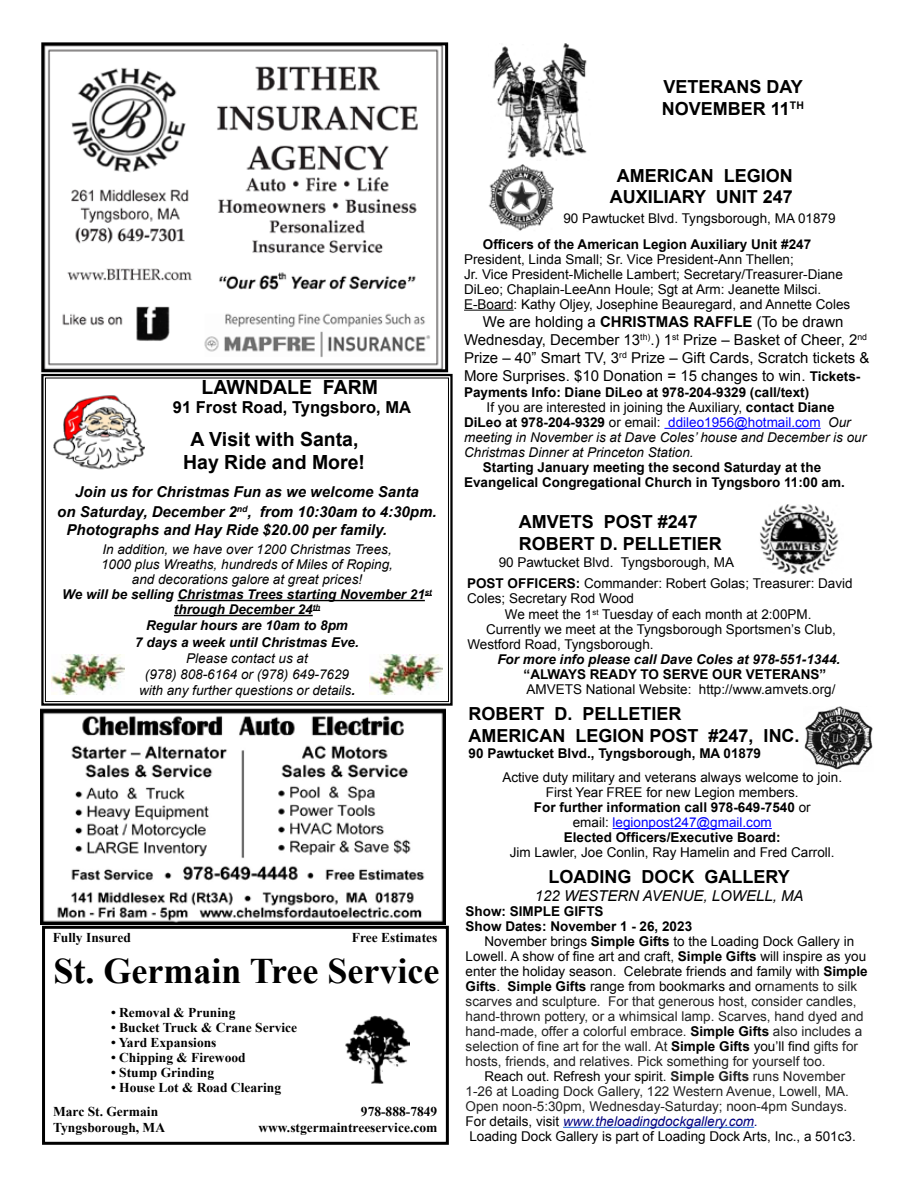
<style>
.page{position:relative;width:918px;height:1188px;background:#fff}
.page>*{position:absolute;margin:0;border:0;box-sizing:border-box;transform-origin:0 0}
.t1{font:700 36px "Times New Roman";color:#000}
.t2{font:700 19.5px/23.4px "Arial";color:#000;text-align:center}
.t3{font:700 18px/21.6px "Arial";color:#000;text-align:center}
.t4{font:700 16.5px "Arial";color:#000}
.t5{font:15px/18px "Arial";color:#000}
.t6{font:italic 700 15px/19.5px "Arial";color:#000;text-align:center}
.t7{font:italic 15px "Arial";color:#000}
.t8{font:13.5px/15px "Arial";color:#000}
.t9{font:italic 13.5px/15.6px "Arial";color:#000;text-align:center}
.t10{font:13.5px "Arial";color:#222}
.t11{font:700 13.5px/16.2px "Times New Roman";color:#000;text-align:right}
.t12{font:700 13.5px "Arial";color:#000}
.t13{font:13.5px "Arial";color:#00f}
.t14{font:italic 13.5px "Arial";color:#00007f}
.t15{font:italic 700 13.5px "Arial";color:#000}
.s1{font-weight:700}
.s2{font-weight:700;font-size:13.5px}
.s3{font-weight:700;color:#000}
.s4{color:#000}
.s5{font-style:italic;color:#000}
.s6{color:#00f}
.s7{color:#222}
.s8{font-weight:700;color:#222}
.s9{font-style:normal;color:#000}
</style>
<div class="page">
<img style="left:41px;top:709px;width:405px;height:215px">
<img style="left:45px;top:46px;width:398px;height:322px">
<div style="left:41px;top:42px;width:407px;height:330px;border:3px solid #000"></div>
<svg style="left:41px;top:373px;width:412px;height:333px"></svg>
<div style="left:45px;top:378px;width:404px;height:324px;border:1px solid #000"></div>
<hr style="left:178px;top:600px;width:247px;height:1px;background:#000">
<hr style="left:174px;top:615px;width:139px;height:1px;background:#000">
<img style="left:52px;top:393px;width:93px;height:79px">
<img style="left:52px;top:654px;width:72px;height:40px">
<img style="left:369px;top:655px;width:73px;height:40px">
<div style="left:42px;top:926px;width:407px;height:219px;border:3px solid #000"></div>
<img style="left:345px;top:1015px;width:64px;height:69px">
<hr style="left:563px;top:1127px;width:191px;height:1px;background:#15c">
<img style="left:760px;top:504px;width:79px;height:70px">
<img style="left:488px;top:164px;width:66px;height:67px">
<hr style="left:464px;top:310px;width:50px;height:1px;background:#000">
<hr style="left:664px;top:428px;width:157px;height:1px;background:#00f">
<img style="left:804px;top:707px;width:69px;height:63px">
<hr style="left:613px;top:828px;width:159px;height:1px;background:#00f">
<img style="left:492px;top:44px;width:95px;height:115px">
<p class="t2" style="left:202px;top:376px;width:25px">Lawndale</p>
<p class="t2" style="left:323px;top:376px;width:27px">Farm</p>
<p class="t4" style="left:173px;top:397px;width:240px">91 Frost Road, Tyngsboro, MA</p>
<p class="t2" style="left:183px;top:428px;width:184px">A Visit with Santa,<br>Hay Ride and More!</p>
<p class="t6" style="left:57px;top:483px;width:381px">Join us for Christmas Fun as we welcome Santa<br>on Saturday, December 2<sup>nd</sup>, from 10:30am to 4:30pm.</p>
<p class="t6" style="left:67px;top:521px;width:322px">Photographs and Hay Ride $20.00 per family.</p>
<p class="t9" style="left:62px;top:542px;width:371px">In addition, we have over 1200 Christmas Trees,<br>1000 plus Wreaths, hundreds of Miles of Roping,<br>and decorations galore at great prices!<br><span class="s1">We will be selling Christmas Trees starting November 21</span><sup>st </sup><span class="s1">through December 24</span><sup>th<br></sup><span class="s1">Regular hours are 10am to 8pm<br>7 days a week until Christmas Eve.<br></span>Please contact us at<br>(978) 808-6164 or (978) 649-7629<br>with any further questions or details<span class="s1">.</span></p>
<p class="t11" style="left:352px;top:929px;width:87px">Free Estimates</p>
<p class="t1" style="left:54px;top:946px;width:387px">St. Germain Tree Service</p>
<p class="t11" style="left:53px;top:929px;width:80px">Fully Insured</p>
<p class="t11" style="left:111px;top:1004px;width:126px">• Removal &amp; Pruning</p>
<p class="t11" style="left:111px;top:1019px;width:188px">• Bucket Truck &amp; Crane Service</p>
<p class="t11" style="left:111px;top:1034px;width:107px">• Yard Expansions</p>
<p class="t11" style="left:111px;top:1049px;width:136px">• Chipping &amp; Firewood</p>
<p class="t11" style="left:111px;top:1064px;width:105px">• Stump Grinding</p>
<p class="t11" style="left:111px;top:1079px;width:172px">• House Lot &amp; Road Clearing</p>
<p class="t11" style="left:53px;top:1103px;width:114px;text-align:left">Marc St. Germain<br>Tyngsborough, MA</p>
<p class="t11" style="left:258px;top:1103px;width:180px">978-888-7849 www.stgermaintreeservice.com</p>
<p class="t3" style="left:662px;top:77px;width:144px;text-align:left">VETERANS DAY<br>NOVEMBER 11<sup>TH</sup></p>
<p class="t3" style="left:610px;top:165px;width:185px">AMERICAN LEGION<br>AUXILIARY UNIT 247</p>
<p class="t8" style="left:464px;top:237px;width:388px;text-indent:19px"><span class="s1">Officers of the American Legion Auxiliary Unit #247<br></span>President, Linda Small; Sr. Vice President-Ann Thellen;<br>Jr. Vice President-Michelle Lambert; Secretary/Treasurer-Diane DiLeo; Chaplain-LeeAnn Houle; Sgt at Arm: Jeanette Milsci.<br>E-Board: Kathy Oljey, Josephine Beauregard, and Annette Coles</p>
<p class="t5" style="left:464px;top:313px;width:407px;text-indent:19px">We are holding a <span class="s1">CHRISTMAS RAFFLE</span> (To be drawn Wednesday, December 13<sup>th)</sup>.) 1<sup>st</sup> Prize – Basket of Cheer, 2<sup>nd </sup>Prize – 40” Smart TV, 3<sup>rd</sup> Prize – Gift Cards, Scratch tickets &amp; More Surprises. $10 Donation = 15 changes to win. <span class="s2">Tickets-</span></p>
<p class="t12" style="left:464px;top:383px;width:347px">Payments Info: Diane DiLeo at 978-204-9329 (call/text)</p>
<p class="t8" style="left:487px;top:400px;width:349px">If you are interested in joining the Auxiliary, <span class="s1">contact Diane</span></p>
<p class="t13" style="left:464px;top:413px;width:388px"><span class="s3">DiLeo at 978-204-9329</span> <span class="s4">or email:</span> ddileo1956@hotmail.com <span class="s5">Our</span></p>
<p class="t9" style="left:464px;top:430px;width:404px">meeting in November is at Dave Coles’ house and December is our</p>
<p class="t9" style="left:464px;top:445px;width:231px">Christmas Dinner at Princeton Station.</p>
<p class="t12" style="left:483px;top:458px;width:340px">Starting January meeting the second Saturday at the</p>
<p class="t12" style="left:464px;top:473px;width:382px">Evangelical Congregational Church in Tyngsboro 11:00 am.</p>
<p class="t8" style="left:563px;top:211px;width:274px">90 Pawtucket Blvd. Tyngsborough, MA 01879</p>
<p class="t3" style="left:519px;top:512px;width:108px">AMVETS Post</p>
<p class="t3" style="left:658px;top:512px;width:42px">#247</p>
<p class="t3" style="left:519px;top:533px;width:25px">Robert</p>
<p class="t3" style="left:600px;top:533px;width:47px">D. Pelletier</p>
<p class="t12" style="left:467px;top:574px;width:61px">POST Officers</p>
<p class="t8" style="left:576px;top:576px;width:278px"><span class="s1">:</span> Commander: Robert Golas; Treasurer: David</p>
<p class="t8" style="left:467px;top:591px;width:169px">Coles; Secretary Rod Wood</p>
<p class="t8" style="left:505px;top:607px;width:308px">We meet the 1<sup>st</sup> Tuesday of each month at 2:00PM.</p>
<p class="t8" style="left:486px;top:622px;width:351px">Currently we meet at the Tyngsborough Sportsmen’s Club,</p>
<p class="t8" style="left:467px;top:637px;width:188px">Westford Road, Tyngsborough.</p>
<p class="t15" style="left:497px;top:651px;width:344px">For more info please call Dave Coles at 978-551-1344.</p>
<p class="t8" style="left:499px;top:555px;width:237px">90 Pawtucket Blvd. Tyngsborough, MA</p>
<p class="t8" style="left:524px;top:667px;width:313px"><span class="s1">“ALWAYS READY TO SERVE OUR VETERANS”<br></span>AMVETS National Website: http://www.amvets.org/</p>
<p class="t3" style="left:469px;top:703px;width:24px">Robert</p>
<p class="t3" style="left:555px;top:703px;width:52px">D. Pelletier</p>
<p class="t3" style="left:469px;top:725px;width:24px">American</p>
<p class="t3" style="left:576px;top:725px;width:22px">Legion</p>
<p class="t3" style="left:650px;top:725px;width:22px">Post</p>
<p class="t3" style="left:709px;top:725px;width:93px">#247, Inc .</p>
<p class="t8" style="left:502px;top:741px;width:341px;line-height:24px;text-indent:-34px"><span class="s1">90 Pawtucket Blvd., -Tyngsborough, MA 01879<br></span>Active duty military and veterans always welcome to join.</p>
<p class="t8" style="left:510px;top:785px;width:326px;text-align:center">First Year FREE for new Legion members.<br><span class="s1">For further information call 978-649-7540</span> or<br>email: <span class="s6">legionpost247@gmail.com<br></span><span class="s1">Elected Officers/Executive Board:<br></span>Jim Lawler, Joe Conlin, Ray Hamelin and Fred Carroll.</p>
<p class="t3" style="left:548px;top:866px;width:243px">LOADING DOCK GALLERY</p>
<p class="t7" style="left:535px;top:886px;width:270px">122 WESTERN AVENUE, LOWELL, MA</p>
<p class="t12" style="left:466px;top:902px;width:61px">Show: Simple</p>
<p class="t12" style="left:564px;top:902px;width:19px">Gifts</p>
<p class="t12" style="left:466px;top:917px;width:228px">Show Dates: November 1 - 26, 2023</p>
<p class="t8" style="left:484px;top:934px;width:371px">November brings <span class="s1">Simple Gifts</span> to the Loading Dock Gallery in</p>
<p class="t8" style="left:466px;top:949px;width:402px">Lowell. A show of fine art and craft, <span class="s1">Simple Gifts</span> will inspire as you</p>
<p class="t8" style="left:466px;top:964px;width:404px">enter the holiday season. Celebrate friends and family with <span class="s1">Simple</span></p>
<p class="t8" style="left:466px;top:979px;width:393px"><span class="s1">Gifts</span>. <span class="s1">Simple Gifts</span> range from bookmarks and or<span class="s7">naments to silk</span></p>
<p class="t10" style="left:466px;top:992px;width:392px">scarves and sculpture. For that generous host, consider candles,</p>
<p class="t10" style="left:466px;top:1007px;width:400px">hand-thrown pottery, or a whimsical lamp. Scarves, hand dyed and</p>
<p class="t10" style="left:466px;top:1022px;width:398px">hand-made, offer a colorful embrace. <span class="s3">Simple Gifts</span> also includes a</p>
<p class="t10" style="left:466px;top:1037px;width:394px">selection of fine art for the wall. At <span class="s3">Simple Gifts</span> <span class="s4">you’ll find</span> gifts for</p>
<p class="t10" style="left:466px;top:1052px;width:362px">hosts, friends, and relatives. Pick something for yourself too.</p>
<p class="t8" style="left:484px;top:1069px;width:362px">Reach out. Refresh your spirit. <span class="s8">Simple Gifts</span> <span class="s7">runs November</span></p>
<p class="t10" style="left:466px;top:1082px;width:385px">1-26 at Loading Dock Gallery, 122 Western Avenue, Lowell, MA.</p>
<p class="t10" style="left:466px;top:1097px;width:383px">Open noon-5:30pm, Wednesday-Saturday; noon-4pm Sundays.</p>
<p class="t14" style="left:466px;top:1112px;width:294px"><span class="s9">For details, visit</span> www.theloadingdockgallery.com.</p>
<p class="t8" style="left:469px;top:1129px;width:388px">Loading Dock Gallery is part of Loading Dock Arts, Inc., a 501c3.</p>
</div>
